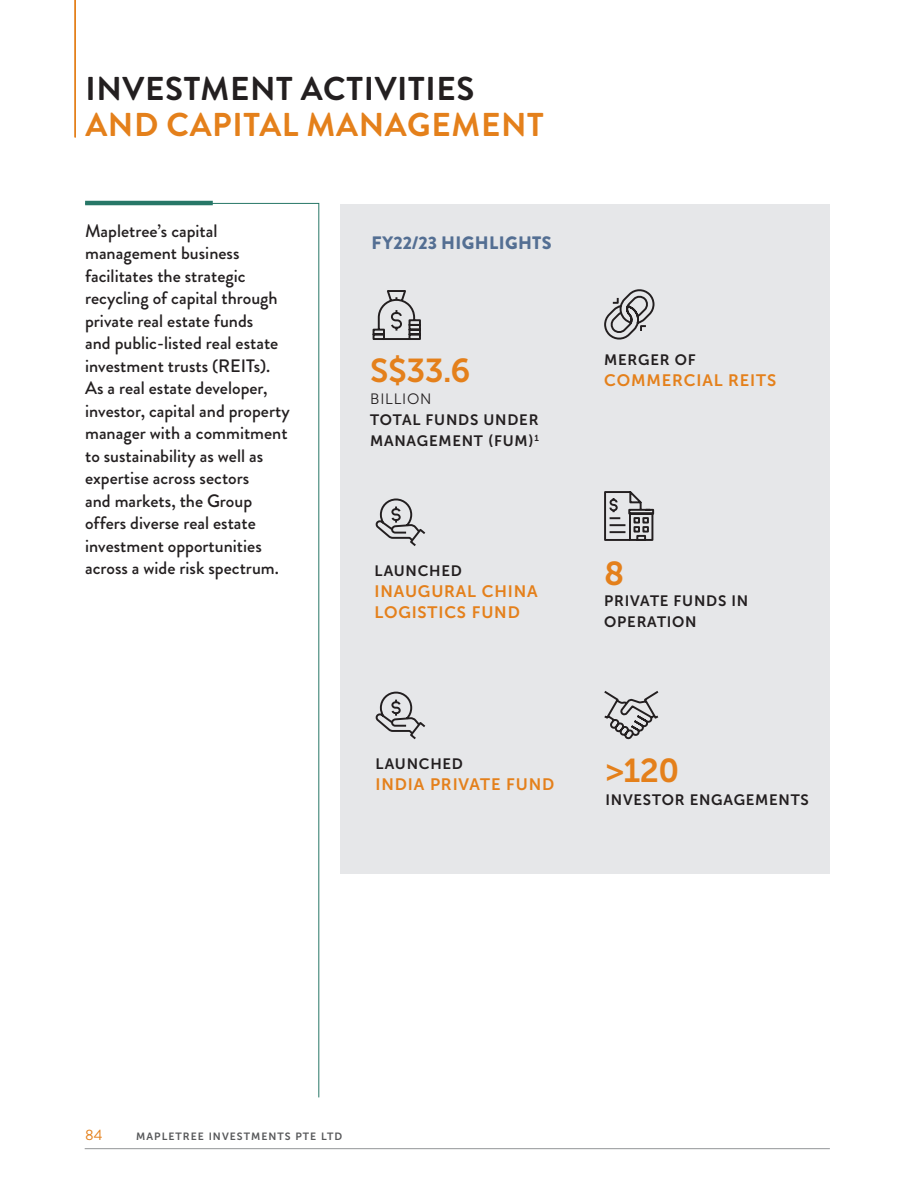
<style>
.page{position:relative;width:915px;height:1191px;background:#fff}
.page>*{position:absolute;margin:0;border:0;box-sizing:border-box;transform-origin:0 0}
.Main_Header{font:700 33px "Brandon Grotesque";letter-spacing:.02em;color:#231f20}
.Main_Header_2{font:700 33px "Brandon Grotesque";letter-spacing:.02em;color:#e4801b}
.t1{font:33px "Museo Sans 700";color:#e4801b}
.INTRO{font:500 18px/22.5px "Brandon Grotesque";color:#231f20}
.Body_header_1{font:900 18px "Brandon Grotesque";letter-spacing:.02em;color:#546f93}
.t2{font:16.5px/21px "Museo Sans 700";letter-spacing:.05em;color:#e4801b}
.t3{font:15px/21px "Museo Sans 700";letter-spacing:.05em;color:#231f20}
.t4{font:15px "Museo Sans 300";letter-spacing:.05em;color:#231f20}
.t5{font:15px "Brandon Grotesque";color:#e4801b}
.t6{font:10.5px "Museo Sans 700";letter-spacing:.1em;color:#57585a}
</style>
<div class="page">
<div style="left:340px;top:204px;width:489px;height:670px;background:#e6e7e9"></div>
<hr style="left:74px;top:0;width:2px;height:137px;background:#e4801b">
<svg style="left:372px;top:290px;width:49px;height:50px"></svg>
<svg style="left:604px;top:491px;width:51px;height:50px"></svg>
<svg style="left:375px;top:498px;width:51px;height:48px"></svg>
<svg style="left:604px;top:691px;width:55px;height:49px"></svg>
<svg style="left:85px;top:203px;width:234px;height:895px"></svg>
<hr style="left:85px;top:201px;width:128px;height:4px;background:#277767">
<svg style="left:604px;top:289px;width:51px;height:51px"></svg>
<svg style="left:375px;top:691px;width:51px;height:49px"></svg>
<hr style="left:85px;top:1148px;width:744px;height:1px;background:#939598">
<p class="Main_Header" style="left:85px;top:65px;width:390px">INVESTMENT ACTIVITIES</p>
<p class="Main_Header_2" style="left:85px;top:101px;width:460px">AND CAPITAL MANAGEMENT</p>
<p class="INTRO" style="left:85px;top:219px;width:206px">Mapletree’s capital management business facilitates the strategic recycling of capital through private real estate funds<br>and public-listed real estate investment trusts (REITs).<br>As a real estate developer, investor, capital and property manager with a commitment to sustainability as well as expertise across sectors<br>and markets, the Group offers diverse real estate investment opportunities across a wide risk spectrum.</p>
<p class="Body_header_1" style="left:371px;top:230px;width:181px">FY22/23 HIGHLIGHTS</p>
<p class="t1" style="left:370px;top:352px;width:102px">S$33.6</p>
<p class="t4" style="left:370px;top:391px;width:63px">BILLION</p>
<p class="t3" style="left:370px;top:410px;width:170px">TOTAL FUNDS UNDER<br>MANAGEMENT (FUM)<sup>1</sup></p>
<p class="t3" style="left:374px;top:560px;width:89px">LAUNCHED</p>
<p class="t2" style="left:374px;top:580px;width:165px">INAUGURAL CHINA<br>LOGISTICS FUND</p>
<p class="t3" style="left:604px;top:349px;width:93px">MERGER OF</p>
<p class="t2" style="left:604px;top:370px;width:173px">COMMERCIAL REITS</p>
<p class="t1" style="left:604px;top:555px;width:22px">8</p>
<p class="t3" style="left:604px;top:590px;width:145px">PRIVATE FUNDS IN<br>OPERATION</p>
<p class="t3" style="left:375px;top:753px;width:89px">LAUNCHED</p>
<p class="t2" style="left:375px;top:773px;width:180px">INDIA PRIVATE FUND</p>
<p class="t1" style="left:605px;top:752px;width:75px">&gt;120</p>
<p class="t3" style="left:605px;top:789px;width:205px">INVESTOR ENGAGEMENTS</p>
<p class="t5" style="left:85px;top:1124px;width:19px">84</p>
<p class="t6" style="left:136px;top:1130px;width:207px">MAPLETREE INVESTMENTS PTE LTD</p>
</div>
